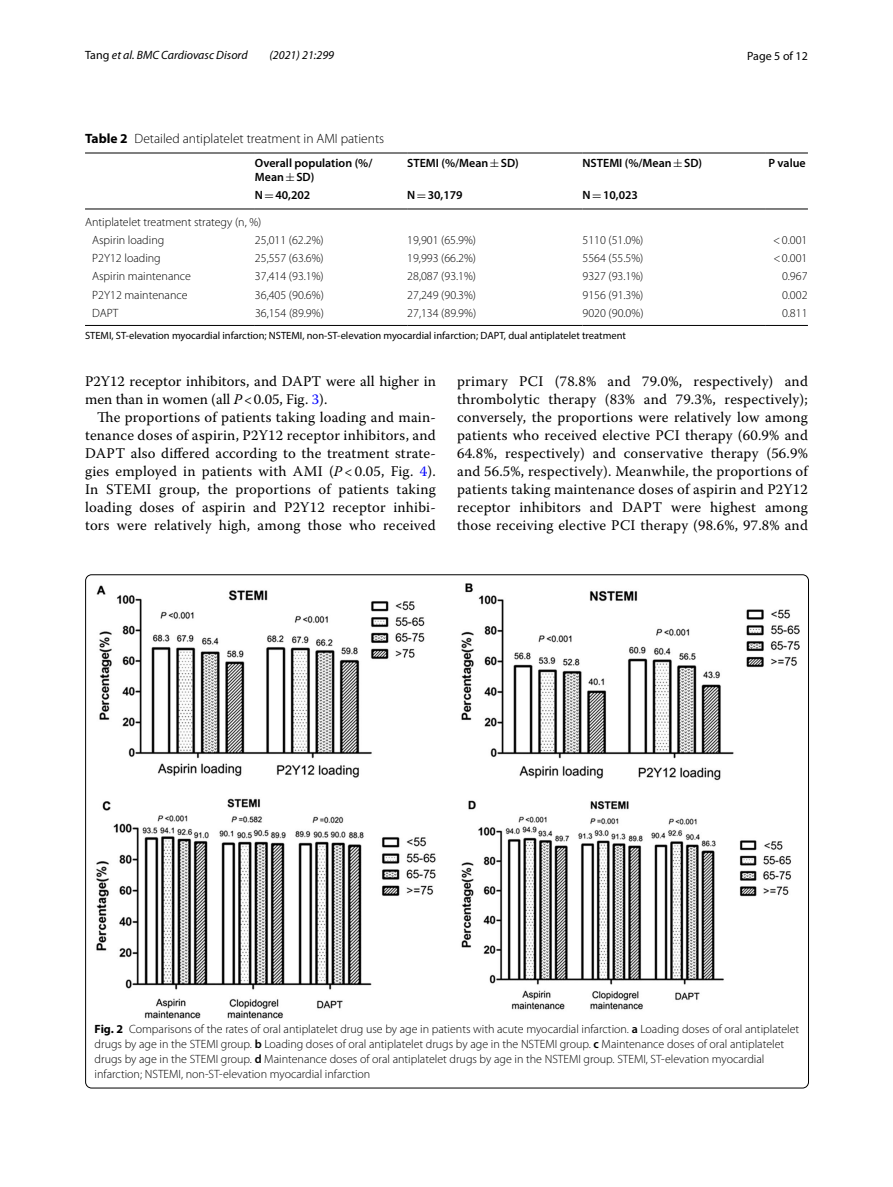
<style>
.page{position:relative;width:893px;height:1187px;background:#fff}
.page>*{position:absolute;margin:0;border:0;box-sizing:border-box;transform-origin:0 0}
.t1{font:14.7px/18px "Warnock Pro";letter-spacing:.015em;color:#000;text-align:justify}
.t2{font:300 13.5px "Myriad Pro";color:#000}
.t3{font:300 12px/15px "Myriad Pro";color:#000}
.t4{font:600 12px/13.5px "Myriad Pro";color:#000}
.t5{font:italic 12px "Myriad Pro";color:#000}
.t6{font:12px "Myriad Pro";color:#000}
.t7{font:10.5px "Myriad Pro";color:#000}
.s1{font-style:normal}
.s2{font-weight:700}
.s3{font-family:"MTSY";font-weight:400}
.s4{font-style:italic}
.s5{color:#00f}
.s6{font-weight:600}
</style>
<div class="page">
<hr style="left:85px;top:153px;width:170px;height:1px;background:#000">
<hr style="left:255px;top:153px;width:152px;height:1px;background:#000">
<hr style="left:407px;top:153px;width:175px;height:1px;background:#000">
<hr style="left:582px;top:153px;width:184px;height:1px;background:#000">
<hr style="left:766px;top:153px;width:42px;height:1px;background:#000">
<hr style="left:766px;top:209px;width:42px;height:1px;background:#000">
<hr style="left:85px;top:209px;width:170px;height:1px;background:#000">
<hr style="left:255px;top:209px;width:152px;height:1px;background:#000">
<hr style="left:407px;top:209px;width:175px;height:1px;background:#000">
<hr style="left:582px;top:209px;width:184px;height:1px;background:#000">
<hr style="left:85px;top:325px;width:170px;height:1px;background:#000">
<hr style="left:255px;top:325px;width:152px;height:1px;background:#000">
<hr style="left:407px;top:325px;width:175px;height:1px;background:#000">
<hr style="left:582px;top:325px;width:184px;height:1px;background:#000">
<hr style="left:766px;top:325px;width:42px;height:1px;background:#000">
<img style="left:96px;top:583px;width:704px;height:435px">
<p class="t5" style="left:85px;top:48px;width:164px"><span class="s1">Tang</span> et al. BMC Cardiovasc Disord</p>
<p class="t5" style="left:270px;top:48px;width:66px">(2021) 21:299</p>
<p class="t6" style="left:747px;top:48px;width:62px">Page 5 of 12</p>
<p class="t2" style="left:85px;top:131px;width:301px"><span class="s2">Table 2</span> Detailed antiplatelet treatment in AMI patients</p>
<p class="t4" style="left:255px;top:156px;width:119px">Overall population (%/<br>Mean<span class="s3">±</span>SD)</p>
<p class="t4" style="left:407px;top:156px;width:113px">STEMI (%/Mean<span class="s3">±</span>SD)</p>
<p class="t4" style="left:582px;top:156px;width:121px">NSTEMI (%/Mean<span class="s3">±</span>SD)</p>
<p class="t4" style="left:768px;top:156px;width:39px">P value</p>
<p class="t4" style="left:255px;top:188px;width:57px">N<span class="s3">=</span>40,202</p>
<p class="t4" style="left:407px;top:188px;width:57px">N<span class="s3">=</span>30,179</p>
<p class="t4" style="left:582px;top:188px;width:57px">N<span class="s3">=</span>10,023</p>
<p class="t3" style="left:92px;top:213px;width:171px;line-height:18.1px;text-indent:-7px">Antiplatelet treatment strategy (n, %)<br>Aspirin loading</p>
<p class="t3" style="left:255px;top:233px;width:70px">25,011 (62.2%)</p>
<p class="t3" style="left:407px;top:233px;width:70px">19,901 (65.9%)</p>
<p class="t3" style="left:582px;top:233px;width:62px">5110 (51.0%)</p>
<p class="t3" style="left:773px;top:233px;width:36px">&lt;0.001</p>
<p class="t3" style="left:92px;top:251px;width:70px">P2Y12 loading</p>
<p class="t3" style="left:255px;top:251px;width:70px">25,557 (63.6%)</p>
<p class="t3" style="left:407px;top:251px;width:70px">19,993 (66.2%)</p>
<p class="t3" style="left:583px;top:251px;width:62px">5564 (55.5%)</p>
<p class="t3" style="left:773px;top:251px;width:36px">&lt;0.001</p>
<p class="t3" style="left:92px;top:269px;width:100px">Aspirin maintenance</p>
<p class="t3" style="left:255px;top:269px;width:70px">37,414 (93.1%)</p>
<p class="t3" style="left:407px;top:269px;width:70px">28,087 (93.1%)</p>
<p class="t3" style="left:583px;top:269px;width:62px">9327 (93.1%)</p>
<p class="t3" style="left:782px;top:269px;width:27px">0.967</p>
<p class="t3" style="left:92px;top:287px;width:97px">P2Y12 maintenance</p>
<p class="t3" style="left:255px;top:287px;width:70px">36,405 (90.6%)</p>
<p class="t3" style="left:407px;top:287px;width:70px">27,249 (90.3%)</p>
<p class="t3" style="left:583px;top:287px;width:62px">9156 (91.3%)</p>
<p class="t3" style="left:782px;top:287px;width:27px">0.002</p>
<p class="t3" style="left:92px;top:305px;width:28px">DAPT</p>
<p class="t3" style="left:255px;top:305px;width:70px">36,154 (89.9%)</p>
<p class="t3" style="left:407px;top:305px;width:70px">27,134 (89.9%)</p>
<p class="t3" style="left:583px;top:305px;width:62px">9020 (90.0%)</p>
<p class="t3" style="left:782px;top:305px;width:27px">0.811</p>
<p class="t7" style="left:85px;top:329px;width:542px">STEMI, ST-elevation myocardial infarction; NSTEMI, non-ST-elevation myocardial infarction; DAPT, dual antiplatelet treatment</p>
<p class="t1" style="left:85px;top:372px;width:352px">P2Y12 receptor inhibitors, and DAPT were all higher in men than in women (all <span class="s4">P</span>&lt;0.05, Fig. <span class="s5">3</span>).</p>
<p class="t1" style="left:85px;top:408px;width:352px;text-indent:12px">The proportions of patients taking loading and main&shy;tenance doses of aspirin, P2Y12 receptor inhibitors, and DAPT also differed according to the treatment strate&shy;gies employed in patients with AMI (<span class="s4">P</span> &lt; 0.05, Fig. <span class="s5">4</span>).<br>In STEMI group, the proportions of patients taking loading doses of aspirin and P2Y12 receptor inhibi&shy;tors were relatively high, among those who received</p>
<p class="t1" style="left:457px;top:372px;width:352px">primary PCI (78.8% and 79.0%, respectively) and thrombolytic therapy (83% and 79.3%, respectively); conversely, the proportions were relatively low among patients who received elective PCI therapy (60.9% and 64.8%, respectively) and conservative therapy (56.9% and 56.5%, respectively). Meanwhile, the proportions of patients taking maintenance doses of aspirin and P2Y12 receptor inhibitors and DAPT were highest among those receiving elective PCI therapy (98.6%, 97.8% and</p>
<p class="t3" style="left:95px;top:1021px;width:706px"><span class="s2">Fig. 2</span> Comparisons of the rates of oral antiplatelet drug use by age in patients with acute myocardial infarction. <span class="s6">a</span> Loading doses of oral antiplatelet drugs by age in the STEMI group. <span class="s6">b</span> Loading doses of oral antiplatelet drugs by age in the NSTEMI group. <span class="s6">c</span> Maintenance doses of oral antiplatelet drugs by age in the STEMI group. <span class="s6">d</span> Maintenance doses of oral antiplatelet drugs by age in the NSTEMI group. STEMI, ST-elevation myocardial infarction; NSTEMI, non-ST-elevation myocardial infarction</p>
</div>
